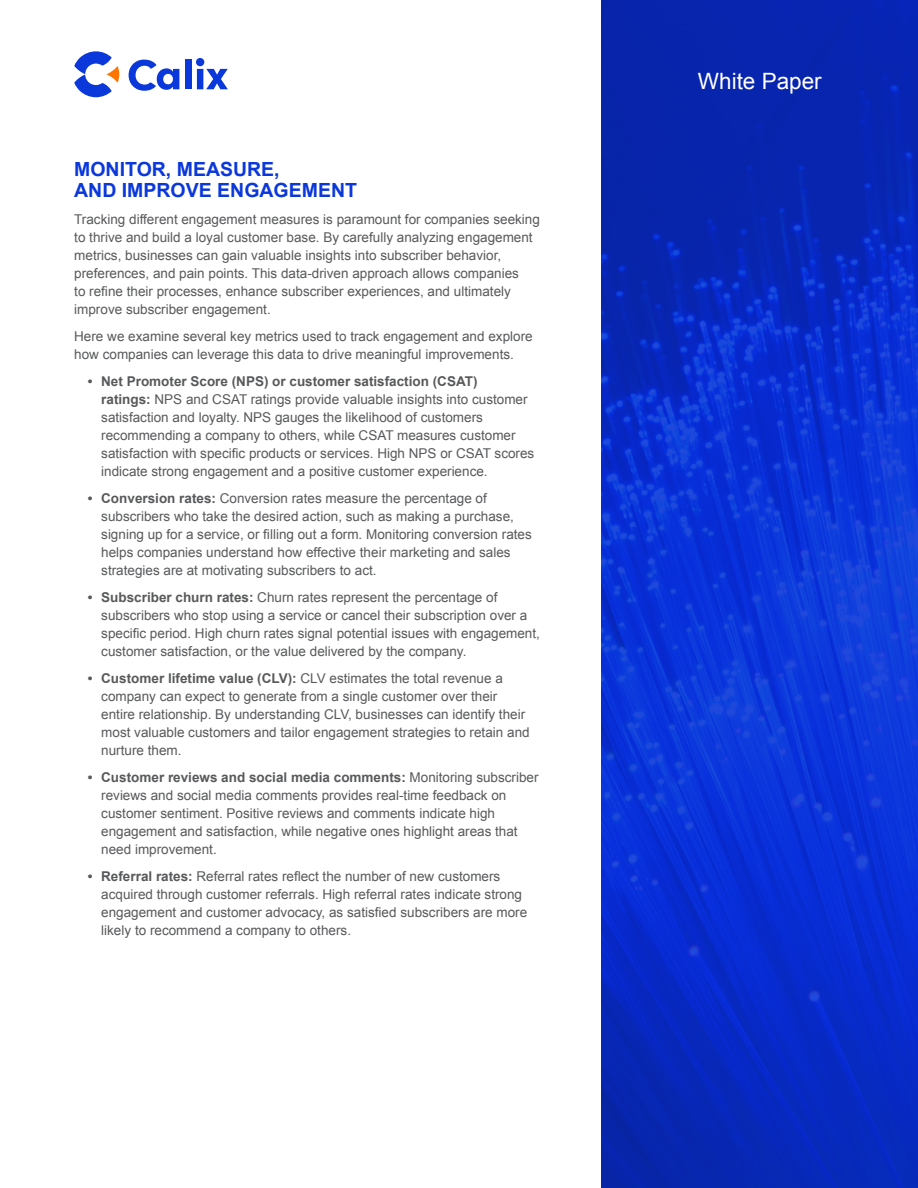
<style>
.page{position:relative;width:918px;height:1188px;background:#fff}
.page>*{position:absolute;margin:0;border:0;box-sizing:border-box;transform-origin:0 0}
.t1{font:22.5px "Arial";color:#fff}
.t2{font:700 19.5px/21px "Arial";color:#0b38db}
.t3{font:13.5px/18px "Arial";color:#58595b}
.s1{font-weight:700}
</style>
<div class="page">
<svg style="left:602px;top:0;width:316px;height:1188px;background:#092ec8"></svg>
<svg style="left:196px;top:58px;width:32px;height:31px"></svg>
<div style="left:185px;top:60px;width:6px;height:29px;background:#0b38db"></div>
<svg style="left:129px;top:60px;width:50px;height:31px"></svg>
<svg style="left:74px;top:51px;width:45px;height:46px"></svg>
<h2 class="t2" style="left:74px;top:160px;width:284px">MONITOR, MEASURE,<br>AND IMPROVE ENGAGEMENT</h2>
<p class="t3" style="left:74px;top:211px;width:467px">Tracking different engagement measures is paramount for companies seeking to thrive and build a loyal customer base. By carefully analyzing engagement metrics, businesses can gain valuable insights into subscriber behavior, preferences, and pain points. This data-driven approach allows companies<br>to refine their processes, enhance subscriber experiences, and ultimately improve subscriber engagement.</p>
<p class="t3" style="left:74px;top:328px;width:460px">Here we examine several key metrics used to track engagement and explore how companies can leverage this data to drive meaningful improvements.</p>
<p class="t3" style="left:101px;top:373px;width:435px;text-indent:-14px"><span class="s1">• Net Promoter Score (NPS) or customer satisfaction (CSAT)<br>ratings:</span> NPS and CSAT ratings provide valuable insights into customer satisfaction and loyalty. NPS gauges the likelihood of customers recommending a company to others, while CSAT measures customer satisfaction with specific products or services. High NPS or CSAT scores indicate strong engagement and a positive customer experience.</p>
<p class="t3" style="left:101px;top:490px;width:432px;text-indent:-14px"><span class="s1">• Conversion rates:</span> Conversion rates measure the percentage of subscribers who take the desired action, such as making a purchase, signing up for a service, or filling out a form. Monitoring conversion rates helps companies understand how effective their marketing and sales strategies are at motivating subscribers to act.</p>
<p class="t3" style="left:101px;top:589px;width:440px;text-indent:-14px"><span class="s1">• Subscriber churn rates:</span> Churn rates represent the percentage of subscribers who stop using a service or cancel their subscription over a specific period. High churn rates signal potential issues with engagement, customer satisfaction, or the value delivered by the company.</p>
<p class="t3" style="left:101px;top:670px;width:430px;text-indent:-14px"><span class="s1">• Customer lifetime value (CLV):</span> CLV estimates the total revenue a company can expect to generate from a single customer over their entire relationship. By understanding CLV, businesses can identify their most valuable customers and tailor engagement strategies to retain and nurture them.</p>
<p class="t3" style="left:101px;top:769px;width:439px;text-indent:-14px"><span class="s1">• Customer reviews and social media comments:</span> Monitoring subscriber reviews and social media comments provides real-time feedback on customer sentiment. Positive reviews and comments indicate high engagement and satisfaction, while negative ones highlight areas that need improvement.</p>
<p class="t3" style="left:101px;top:867px;width:427px;text-indent:-14px"><span class="s1">• Referral rates:</span> Referral rates reflect the number of new customers acquired through customer referrals. High referral rates indicate strong engagement and customer advocacy, as satisfied subscribers are more likely to recommend a company to others.</p>
<h1 class="t1" style="left:698px;top:66px;width:125px">White Paper</h1>
</div>
